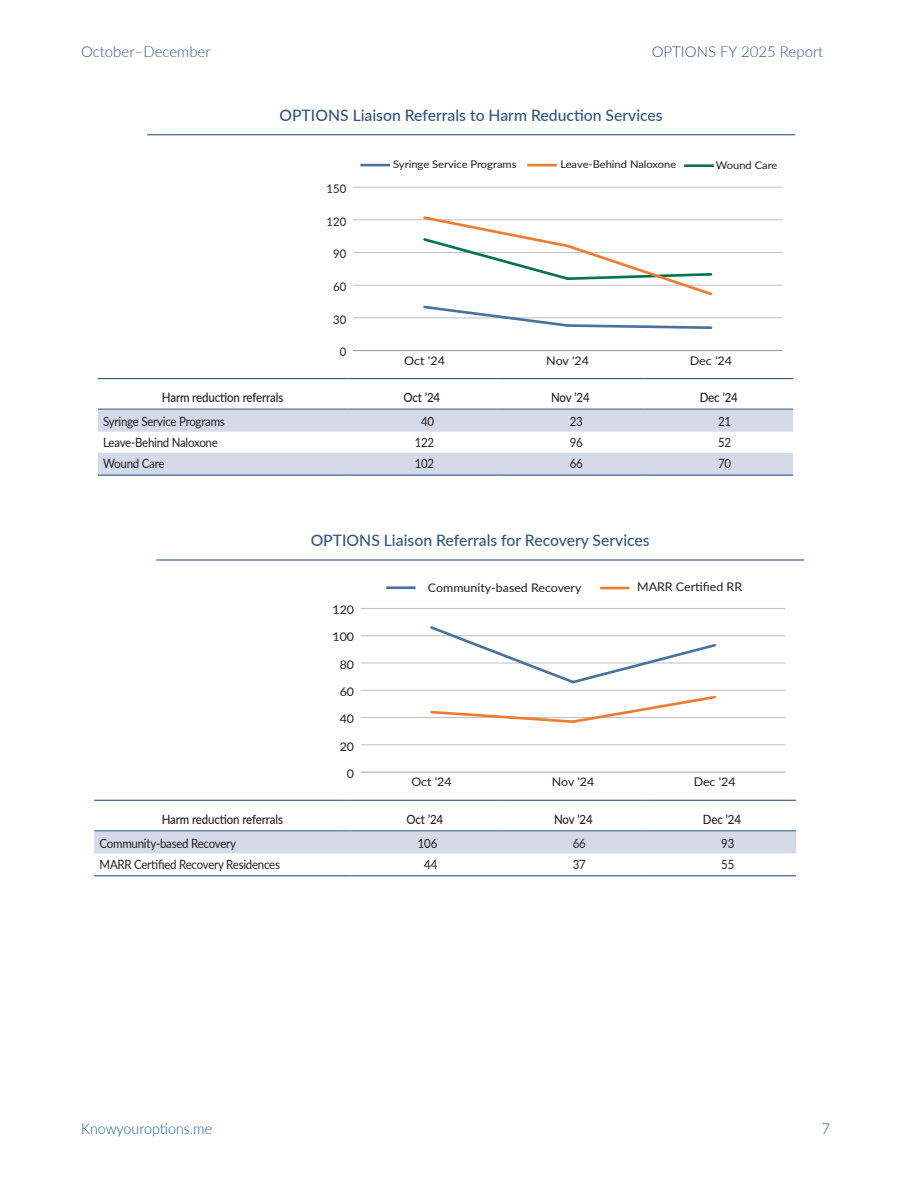
<style>
.page{position:relative;width:918px;height:1188px;background:#fff}
.page>*{position:absolute;margin:0;border:0;box-sizing:border-box;transform-origin:0 0}
.t1{font:500 15.75px "Lato";color:#325584}
.t2{font:300 15px "Lato";color:#325584}
.t3{font:300 15px "Lato";color:#175d9e;scale:.95 1}
.Smaller_tbl_txt{font:12.75px "Lato";letter-spacing:-.02em;color:#231f20;scale:.9 1}
.Smaller_tbl_hdr{font:500 12.75px "Lato";letter-spacing:-.01em;color:#231f20;scale:.9 1}
.t4{font:12px "Lato";color:#231f20;scale:1.04 1}
.t5{font:11.85px "Lato";color:#231f20;scale:1.05 1}
.t6{font:11.85px "Lato";color:#231f20;scale:.95 1}
.t7{font:10.65px "Lato";color:#231f20;scale:1.05 1}
.s1{font-style:inherit}
</style>
<div class="page">
<hr style="left:147px;top:134px;width:648px;height:1px;background:#325584">
<hr style="left:353px;top:350px;width:430px;height:1px;background:#939598">
<hr style="left:353px;top:318px;width:430px;height:1px;background:#bcbdc0">
<hr style="left:353px;top:285px;width:430px;height:1px;background:#bcbdc0">
<hr style="left:353px;top:252px;width:430px;height:1px;background:#bcbdc0">
<hr style="left:353px;top:220px;width:430px;height:1px;background:#bcbdc0">
<hr style="left:353px;top:187px;width:430px;height:1px;background:#bcbdc0">
<svg style="left:421px;top:216px;width:293px;height:80px"></svg>
<svg style="left:421px;top:305px;width:293px;height:24px"></svg>
<hr style="left:362px;top:164px;width:27px;height:2px;background:#49729c">
<hr style="left:529px;top:164px;width:26px;height:2px;background:#ee7d2f">
<hr style="left:686px;top:164px;width:26px;height:3px;background:#017254">
<svg style="left:98px;top:410px;width:695px;height:65px;fill:#d4dae8"></svg>
<hr style="left:98px;top:378px;width:250px;height:1px;background:#325584">
<hr style="left:348px;top:378px;width:148px;height:1px;background:#325584">
<hr style="left:496px;top:378px;width:149px;height:1px;background:#325584">
<hr style="left:645px;top:378px;width:148px;height:1px;background:#325584">
<hr style="left:98px;top:409px;width:250px;height:1px;background:#325584">
<hr style="left:348px;top:409px;width:148px;height:1px;background:#325584">
<hr style="left:496px;top:409px;width:149px;height:1px;background:#325584">
<hr style="left:645px;top:409px;width:148px;height:1px;background:#325584">
<hr style="left:98px;top:475px;width:250px;height:1px;background:#325584">
<hr style="left:348px;top:475px;width:148px;height:1px;background:#325584">
<hr style="left:496px;top:475px;width:149px;height:1px;background:#325584">
<hr style="left:645px;top:475px;width:148px;height:1px;background:#325584">
<hr style="left:156px;top:559px;width:648px;height:2px;background:#325584">
<hr style="left:361px;top:772px;width:424px;height:1px;background:#a8a9ad">
<hr style="left:361px;top:745px;width:424px;height:1px;background:#bcbdc0">
<hr style="left:361px;top:717px;width:424px;height:1px;background:#bcbdc0">
<hr style="left:361px;top:690px;width:424px;height:1px;background:#bcbdc0">
<hr style="left:361px;top:663px;width:424px;height:1px;background:#bcbdc0">
<hr style="left:361px;top:635px;width:424px;height:1px;background:#bcbdc0">
<hr style="left:361px;top:608px;width:424px;height:1px;background:#bcbdc0">
<svg style="left:430px;top:695px;width:286px;height:28px"></svg>
<svg style="left:428px;top:626px;width:290px;height:58px"></svg>
<hr style="left:388px;top:586px;width:26px;height:3px;background:#49729c">
<hr style="left:602px;top:587px;width:26px;height:2px;background:#ee7d2f">
<div style="left:94px;top:832px;width:702px;height:21px;background:#d4dae8"></div>
<hr style="left:94px;top:800px;width:257px;height:1px;background:#325584">
<hr style="left:351px;top:800px;width:148px;height:1px;background:#325584">
<hr style="left:499px;top:800px;width:149px;height:1px;background:#325584">
<hr style="left:648px;top:800px;width:148px;height:1px;background:#325584">
<hr style="left:94px;top:831px;width:257px;height:1px;background:#325584">
<hr style="left:351px;top:831px;width:148px;height:1px;background:#325584">
<hr style="left:499px;top:831px;width:149px;height:1px;background:#325584">
<hr style="left:648px;top:831px;width:148px;height:1px;background:#325584">
<hr style="left:94px;top:875px;width:257px;height:1px;background:#325584">
<hr style="left:351px;top:875px;width:148px;height:1px;background:#325584">
<hr style="left:499px;top:875px;width:149px;height:1px;background:#325584">
<hr style="left:648px;top:875px;width:148px;height:1px;background:#325584">
<p class="t2" style="left:81px;top:41px;width:131px">October–December</p>
<p class="t2" style="left:652px;top:41px;width:173px"><span class="s1">OPTIONS</span> FY 2025 Report</p>
<p class="t1" style="left:279px;top:104px;width:385px">OPTIONS Liaison Referrals to Harm Reduction Services</p>
<p class="t6" style="left:327px;top:180px;width:22px">150</p>
<p class="t6" style="left:327px;top:213px;width:22px">120</p>
<p class="t6" style="left:333px;top:245px;width:15px">90</p>
<p class="t6" style="left:333px;top:278px;width:15px">60</p>
<p class="t6" style="left:333px;top:311px;width:15px">30</p>
<p class="t6" style="left:340px;top:344px;width:8px">0</p>
<p class="t7" style="left:393px;top:156px;width:119px">Syringe Service Programs</p>
<p class="t7" style="left:560px;top:156px;width:112px">Leave-Behind Naloxone</p>
<p class="t7" style="left:716px;top:157px;width:60px">Wound Care</p>
<p class="t5" style="left:404px;top:352px;width:40px">Oct '24</p>
<p class="t5" style="left:546px;top:352px;width:42px">Nov '24</p>
<p class="t5" style="left:690px;top:352px;width:42px">Dec '24</p>
<p class="Smaller_tbl_hdr" style="left:162px;top:389px;width:136px">Harm reduction referrals</p>
<p class="Smaller_tbl_hdr" style="left:403px;top:389px;width:42px">Oct ’24</p>
<p class="Smaller_tbl_hdr" style="left:551px;top:389px;width:44px">Nov ’24</p>
<p class="Smaller_tbl_hdr" style="left:700px;top:389px;width:44px">Dec ’24</p>
<p class="Smaller_tbl_txt" style="left:103px;top:413px;width:137px">Syringe Service Programs</p>
<p class="Smaller_tbl_txt" style="left:421px;top:413px;width:16px">40</p>
<p class="Smaller_tbl_txt" style="left:570px;top:413px;width:16px">23</p>
<p class="Smaller_tbl_txt" style="left:718px;top:413px;width:16px">21</p>
<p class="Smaller_tbl_txt" style="left:103px;top:434px;width:129px">Leave-Behind Naloxone</p>
<p class="Smaller_tbl_txt" style="left:415px;top:434px;width:23px">122</p>
<p class="Smaller_tbl_txt" style="left:570px;top:434px;width:16px">96</p>
<p class="Smaller_tbl_txt" style="left:718px;top:434px;width:16px">52</p>
<p class="Smaller_tbl_txt" style="left:103px;top:455px;width:70px">Wound Care</p>
<p class="Smaller_tbl_txt" style="left:415px;top:455px;width:23px">102</p>
<p class="Smaller_tbl_txt" style="left:570px;top:455px;width:16px">66</p>
<p class="Smaller_tbl_txt" style="left:718px;top:455px;width:16px">70</p>
<p class="t1" style="left:311px;top:529px;width:341px">OPTIONS Liaison Referrals for Recovery Services</p>
<p class="t4" style="left:333px;top:601px;width:22px">120</p>
<p class="t4" style="left:333px;top:629px;width:22px">100</p>
<p class="t4" style="left:340px;top:656px;width:15px">80</p>
<p class="t4" style="left:340px;top:683px;width:15px">60</p>
<p class="t4" style="left:340px;top:710px;width:15px">40</p>
<p class="t4" style="left:340px;top:738px;width:15px">20</p>
<p class="t4" style="left:347px;top:765px;width:8px">0</p>
<p class="t4" style="left:428px;top:579px;width:149px">Community-based Recovery</p>
<p class="t4" style="left:637px;top:578px;width:102px">MARR Certified RR</p>
<p class="t4" style="left:411px;top:773px;width:40px">Oct '24</p>
<p class="t4" style="left:552px;top:773px;width:42px">Nov '24</p>
<p class="t4" style="left:694px;top:773px;width:42px">Dec '24</p>
<p class="Smaller_tbl_hdr" style="left:162px;top:810px;width:136px">Harm reduction referrals</p>
<p class="Smaller_tbl_hdr" style="left:407px;top:810px;width:42px">Oct ’24</p>
<p class="Smaller_tbl_hdr" style="left:554px;top:810px;width:44px">Nov ’24</p>
<p class="Smaller_tbl_hdr" style="left:703px;top:810px;width:44px">Dec ’24</p>
<p class="Smaller_tbl_txt" style="left:100px;top:834px;width:153px">Community-based Recovery</p>
<p class="Smaller_tbl_txt" style="left:418px;top:834px;width:23px">106</p>
<p class="Smaller_tbl_txt" style="left:573px;top:834px;width:16px">66</p>
<p class="Smaller_tbl_txt" style="left:721px;top:834px;width:16px">93</p>
<p class="Smaller_tbl_txt" style="left:100px;top:855px;width:202px">MARR Certified Recovery Residences</p>
<p class="Smaller_tbl_txt" style="left:424px;top:855px;width:16px">44</p>
<p class="Smaller_tbl_txt" style="left:573px;top:855px;width:16px">37</p>
<p class="Smaller_tbl_txt" style="left:721px;top:855px;width:16px">55</p>
<p class="t3" style="left:81px;top:1118px;width:140px">Knowyouroptions.me</p>
<p class="t2" style="left:822px;top:1118px;width:10px">7</p>
</div>
